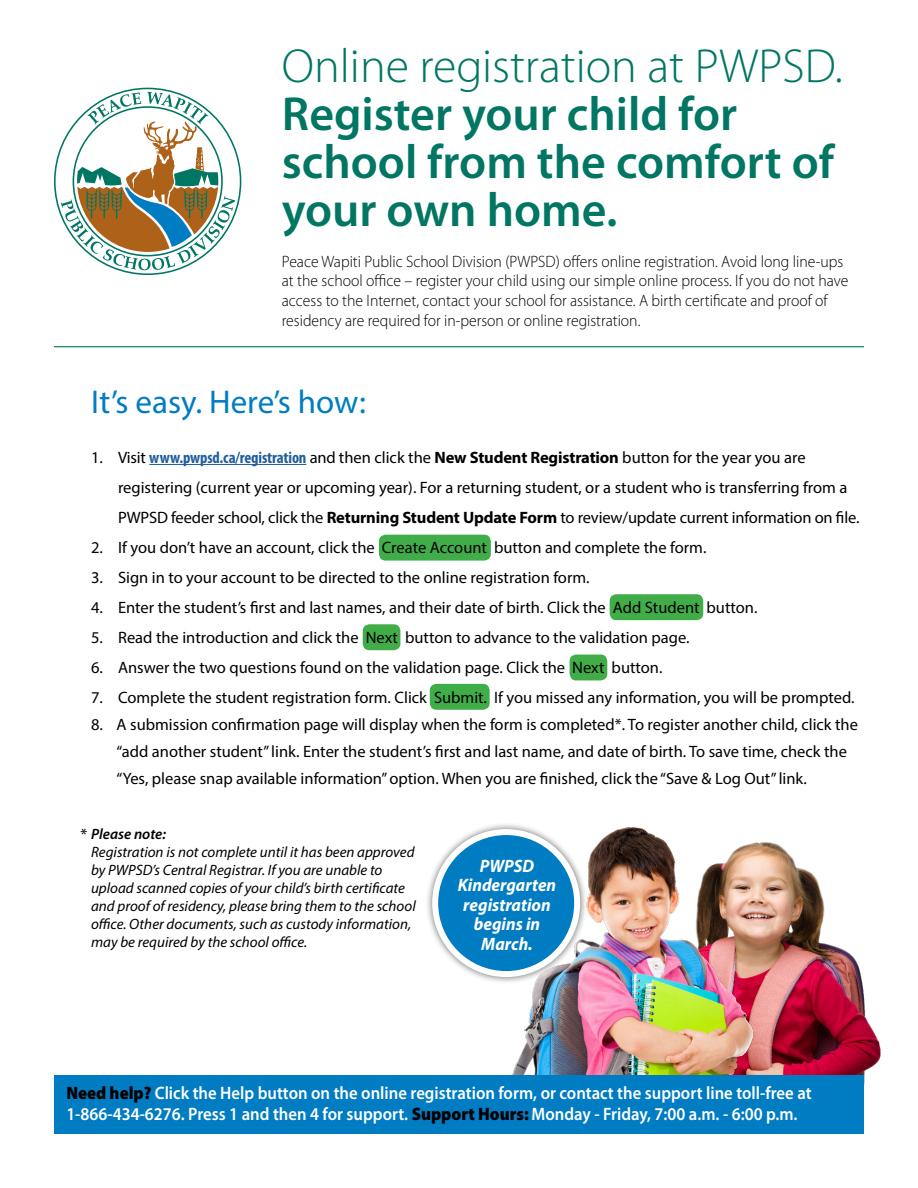
<style>
.page{position:relative;width:918px;height:1188px;background:#fff}
.page>*{position:absolute;margin:0;border:0;box-sizing:border-box;transform-origin:0 0}
.t1{font:600 48px/48px "Myriad Pro";color:#007663}
.t2{font:300 48px "Myriad Pro";color:#007663}
.t3{font:33px "Myriad Pro";color:#007cc3}
.t4{font:600 18px/21px "Myriad Pro";color:#fff;scale:.93 1}
.t5{font:italic 700 18px/19.5px "Myriad Pro";color:#fff;text-align:center;scale:.95 1}
.t6{font:16.5px/30px "Myriad Pro";color:#000}
.t7{font:300 16.5px/19.8px "Myriad Pro";color:#000;scale:.95 1}
.t8{font:italic 15px/18px "Myriad Pro";color:#000}
.t9{font:italic 600 15px "Myriad Pro";color:#000}
.s1{font-weight:700;font-stretch:condensed;color:#215e9e}
.s2{font-weight:700}
.s3{font-weight:400;font-style:normal;font-size:16.5px}
.s4{font-weight:900;color:#000}
</style>
<div class="page">
<div style="left:570px;top:655px;width:37px;height:25px;background:#41ad49;border-radius:7px"></div>
<div style="left:363px;top:624px;width:37px;height:26px;background:#41ad49;border-radius:7px"></div>
<div style="left:425px;top:821px;width:163px;height:163px;background:#000;opacity:.6"></div>
<div style="left:435px;top:832px;width:142px;height:142px;background:#007cc3;border-radius:50%"></div>
<div style="left:432px;top:829px;width:148px;height:148px;border:6px solid #fff;border-radius:50%"></div>
<img style="left:758px;top:842px;width:123px;height:244px">
<img style="left:510px;top:822px;width:248px;height:253px">
<div style="left:54px;top:1075px;width:810px;height:59px;background:#007cc3"></div>
<div style="left:430px;top:684px;width:60px;height:26px;background:#41ad49;border-radius:7px"></div>
<div style="left:610px;top:594px;width:93px;height:26px;background:#41ad49;border-radius:7px"></div>
<div style="left:379px;top:535px;width:112px;height:26px;background:#41ad49;border-radius:7px"></div>
<hr style="left:149px;top:464px;width:157px;height:1px;background:#215e9e">
<hr style="left:54px;top:346px;width:810px;height:1px;background:#007663">
<svg style="left:61px;top:92px;width:174px;height:178px"></svg>
<h1 class="t2" style="left:282px;top:40px;width:562px">Online registration at PWPSD.</h1>
<h1 class="t1" style="left:282px;top:89px;width:554px">Register your child for school from the comfort of your own home.</h1>
<p class="t7" style="left:282px;top:251px;width:598px">Peace Wapiti Public School Division (PWPSD) offers online registration. Avoid long line-ups at the school office – register your child using our simple online process. If you do not have access to the Internet, contact your school for assistance. A birth certificate and proof of residency are required for in-person or online registration.</p>
<h2 class="t3" style="left:91px;top:382px;width:276px">It’s easy. Here’s how:</h2>
<p class="t6" style="left:118px;top:442px;width:743px;text-indent:-27px">1. Visit <span class="s1">www.pwpsd.ca/registration</span> and then click the <span class="s2">New Student Registration</span> button for the year you are registering (current year or upcoming year). For a returning student, or a student who is transferring from a<br>PWPSD feeder school, click the <span class="s2">Returning Student Update Form</span> to review/update current information on file.</p>
<p class="t6" style="left:91px;top:532px;width:617px">2. If you don’t have an account, click the Create Account button and complete the form.</p>
<p class="t6" style="left:91px;top:562px;width:500px">3. Sign in to your account to be directed to the online registration form.</p>
<p class="t6" style="left:91px;top:592px;width:668px">4. Enter the student’s first and last names, and their date of birth. Click the Add Student button.</p>
<p class="t6" style="left:91px;top:622px;width:600px">5. Read the introduction and click the Next button to advance to the validation page.</p>
<p class="t6" style="left:91px;top:652px;width:573px">6. Answer the two questions found on the validation page. Click the Next button.</p>
<p class="t6" style="left:91px;top:682px;width:765px">7. Complete the student registration form. Click Submit. If you missed any information, you will be prompted.</p>
<p class="t6" style="left:117px;top:710px;width:743px;line-height:27px;text-indent:-25px">8. A submission confirmation page will display when the form is completed*. To register another child, click the “add another student” link. Enter the student’s first and last name, and date of birth. To save time, check the “Yes, please snap available information” option. When you are finished, click the “Save &amp; Log Out” link.</p>
<p class="t9" style="left:80px;top:826px;width:87px"><span class="s3">*</span> Please note:</p>
<p class="t8" style="left:91px;top:843px;width:326px">Registration is not complete until it has been approved by PWPSD’s Central Registrar. If you are unable to upload scanned copies of your child’s birth certificate and proof of residency, please bring them to the school office. Other documents, such as custody information, may be required by the school office.</p>
<p class="t5" style="left:458px;top:855px;width:105px">PWPSD<br>Kindergarten registration begins in<br>March.</p>
<p class="t4" style="left:66px;top:1082px;width:803px"><span class="s4">Need help?</span> Click the Help button on the online registration form, or contact the support line toll-free at<br>1-866-434-6276. Press 1 and then 4 for support. <span class="s4">Support Hours:</span> Monday - Friday, 7:00 a.m. - 6:00 p.m.</p>
</div>
